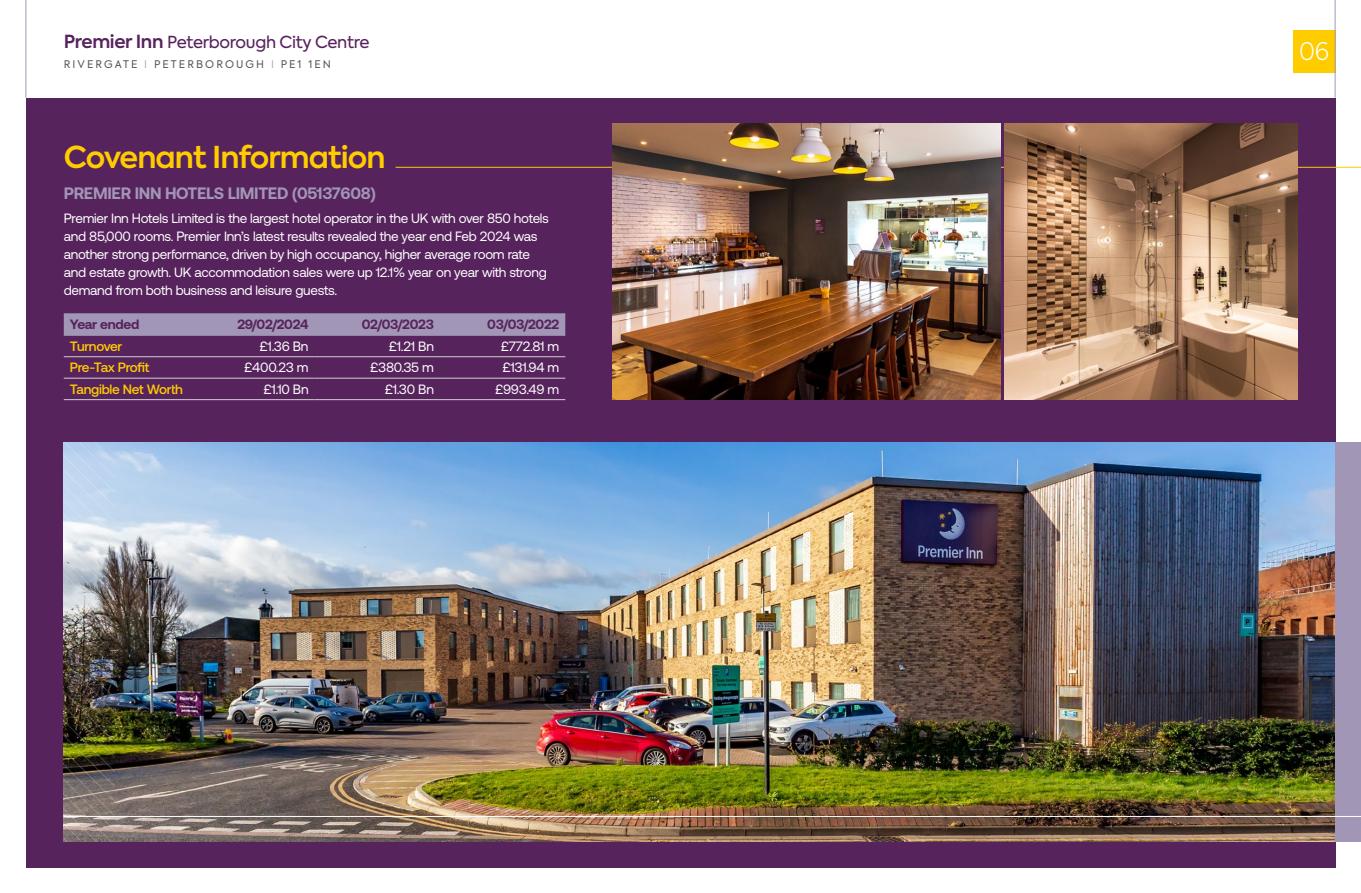
<style>
.page{position:relative;width:1361px;height:893px;background:#fff}
.page>*{position:absolute;margin:0;border:0;box-sizing:border-box;transform-origin:0 0}
.t1{font:600 30px "Axiforma";letter-spacing:-.03em;color:#fc0}
.t2{font:300 24px "Axiforma";color:#fff}
.t3{font:700 16.5px "Aeonik";letter-spacing:-.02em;color:#a196b5}
.t4{font:16.5px "Axiforma";letter-spacing:-.02em;color:#57235d}
.t5{font:13.5px/18px "Aeonik";letter-spacing:-.02em;color:#fff}
.t6{font:700 13.5px "Aeonik";letter-spacing:-.02em;color:#57235d}
.t7{font:500 13.5px "Aeonik";letter-spacing:-.02em;color:#fc0}
.t8{font:10.5px "Axiforma";letter-spacing:.2em;color:#575756}
.s1{font-weight:600;font-size:18px}
.s2{color:#b2a9c4}
</style>
<div class="page">
<div style="left:26px;top:98px;width:1309px;height:769px;background:#57235d"></div>
<div style="left:64px;top:315px;width:501px;height:20px;background:#a196b5"></div>
<hr style="left:64px;top:356px;width:125px;height:1px;background:#d0d0d0">
<hr style="left:189px;top:356px;width:125px;height:1px;background:#d0d0d0">
<hr style="left:314px;top:356px;width:126px;height:1px;background:#d0d0d0">
<hr style="left:440px;top:356px;width:125px;height:1px;background:#d0d0d0">
<hr style="left:64px;top:378px;width:125px;height:1px;background:#d0d0d0">
<hr style="left:189px;top:378px;width:125px;height:1px;background:#d0d0d0">
<hr style="left:314px;top:378px;width:126px;height:1px;background:#d0d0d0">
<hr style="left:440px;top:378px;width:125px;height:1px;background:#d0d0d0">
<hr style="left:64px;top:399px;width:125px;height:1px;background:#d0d0d0">
<hr style="left:189px;top:399px;width:125px;height:1px;background:#d0d0d0">
<hr style="left:314px;top:399px;width:126px;height:1px;background:#d0d0d0">
<hr style="left:440px;top:399px;width:125px;height:1px;background:#d0d0d0">
<hr style="left:64px;top:314px;width:125px;height:1px;background:#a196b5">
<hr style="left:189px;top:314px;width:125px;height:1px;background:#a196b5">
<hr style="left:314px;top:314px;width:126px;height:1px;background:#a196b5">
<hr style="left:440px;top:314px;width:125px;height:1px;background:#a196b5">
<hr style="left:64px;top:335px;width:125px;height:1px;background:#a196b5">
<hr style="left:189px;top:335px;width:125px;height:1px;background:#a196b5">
<hr style="left:314px;top:335px;width:126px;height:1px;background:#a196b5">
<hr style="left:440px;top:335px;width:125px;height:1px;background:#a196b5">
<img style="left:115px;top:442px;width:1220px;height:400px">
<div style="left:1335px;top:442px;width:26px;height:400px;background:#a196b5"></div>
<hr style="left:395px;top:167px;width:966px;height:1px;background:#fc0">
<img style="left:1005px;top:123px;width:292px;height:277px">
<img style="left:612px;top:123px;width:388px;height:277px">
<img style="left:64px;top:442px;width:51px;height:400px">
<hr style="left:26px;top:0;width:1px;height:98px;background:#a196b5">
<div style="left:1293px;top:30px;width:42px;height:42px;background:#fc0"></div>
<hr style="left:1334px;top:0;width:1px;height:98px;background:#a196b5">
<hr style="left:64px;top:816px;width:1297px;height:1px;background:#fff">
<p class="t4" style="left:64px;top:31px;width:307px"><span class="s1">Premier Inn</span> Peterborough City Centre</p>
<h2 class="t2" style="left:1299px;top:36px;width:31px">06</h2>
<p class="t8" style="left:64px;top:57px;width:269px">RIVERGATE <span class="s2">I</span> PETERBOROUGH <span class="s2">I</span> PE1 1EN</p>
<h1 class="t1" style="left:64px;top:137px;width:323px">Covenant Information</h1>
<p class="t3" style="left:64px;top:183px;width:314px">PREMIER INN HOTELS LIMITED (05137608)</p>
<p class="t5" style="left:64px;top:209px;width:487px">Premier Inn Hotels Limited is the largest hotel operator in the UK with over 850 hotels and 85,000 rooms. Premier Inn’s latest results revealed the year end Feb 2024 was another strong performance, driven by high occupancy, higher average room rate and estate growth. UK accommodation sales were up 12.1% year on year with strong demand from both business and leisure guests.</p>
<p class="t6" style="left:70px;top:317px;width:71px">Year ended</p>
<p class="t6" style="left:237px;top:317px;width:73px">29/02/2024</p>
<p class="t6" style="left:362px;top:317px;width:74px">02/03/2023</p>
<p class="t6" style="left:487px;top:317px;width:73px">03/03/2022</p>
<p class="t7" style="left:70px;top:338px;width:54px">Turnover</p>
<p class="t5" style="left:260px;top:337px;width:50px">£1.36 Bn</p>
<p class="t5" style="left:389px;top:337px;width:47px">£1.21 Bn</p>
<p class="t5" style="left:501px;top:337px;width:60px">£772.81 m</p>
<p class="t7" style="left:70px;top:360px;width:81px">Pre-Tax Profit</p>
<p class="t5" style="left:244px;top:358px;width:66px">£400.23 m</p>
<p class="t5" style="left:370px;top:358px;width:65px">£380.35 m</p>
<p class="t5" style="left:502px;top:358px;width:58px">£131.94 m</p>
<p class="t7" style="left:70px;top:381px;width:115px">Tangible Net Worth</p>
<p class="t5" style="left:264px;top:380px;width:47px">£1.10 Bn</p>
<p class="t5" style="left:385px;top:380px;width:51px">£1.30 Bn</p>
<p class="t5" style="left:495px;top:380px;width:66px">£993.49 m</p>
</div>
